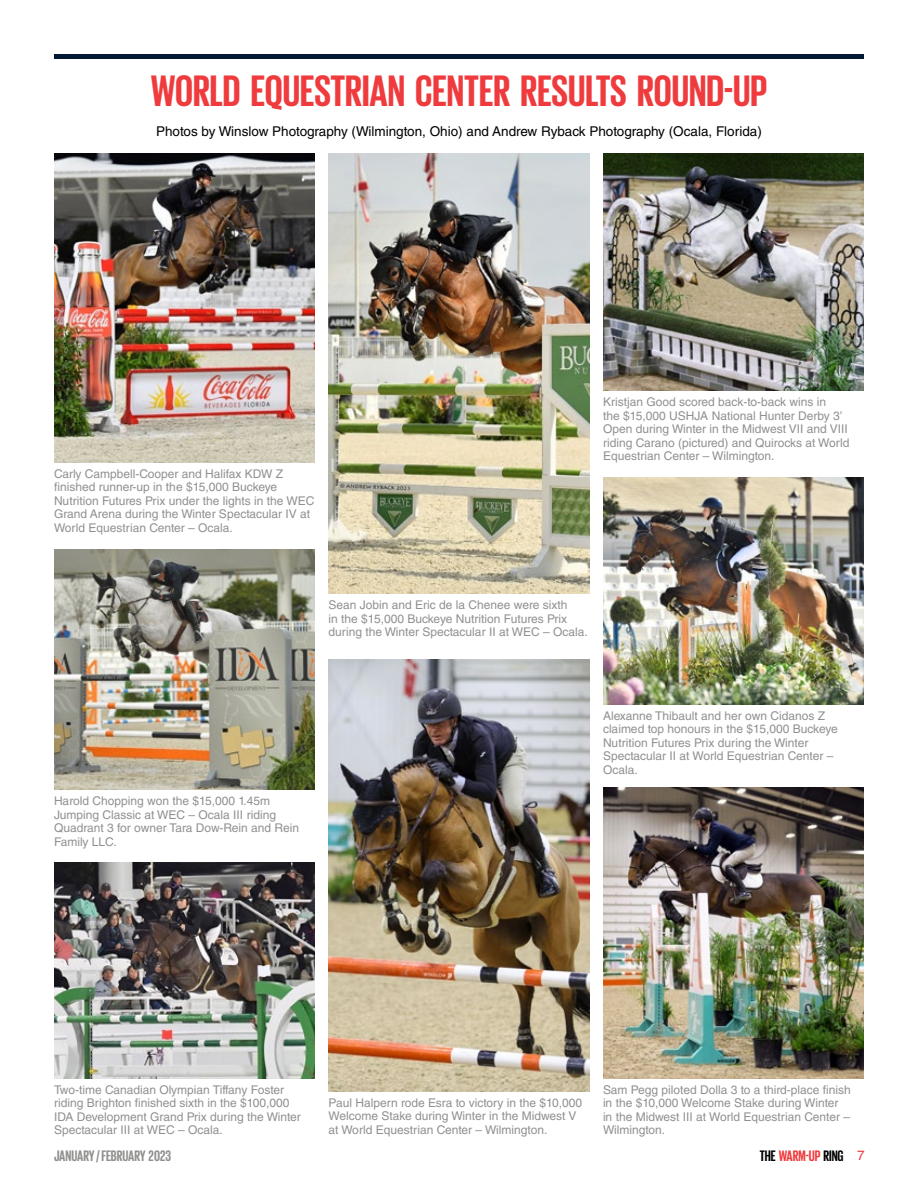
<style>
.page{position:relative;width:918px;height:1188px;background:#fff}
.page>*{position:absolute;margin:0;border:0;box-sizing:border-box;transform-origin:0 0}
.t1{font:700 45px "Giorgio Sans";color:#ef3b3d}
.t2{font:700 15.6px "Giorgio Sans";color:#90918f}
.t3{font:700 15.6px "Giorgio Sans";color:#000}
.t4{font:13.5px "Helvetica LT Std";color:#000}
.t5{font:12px/13.5px "Helvetica LT Std";color:#90918f}
.s1{color:#ef3b3d}
.s2{font-family:"Helvetica LT Std";font-weight:400;font-size:13.5px;color:#ef3b3d}
</style>
<div class="page">
<div style="left:54px;top:54px;width:810px;height:5px;background:#001a33"></div>
<img style="left:328px;top:660px;width:262px;height:432px">
<img style="left:603px;top:788px;width:261px;height:290px">
<img style="left:54px;top:153px;width:261px;height:310px">
<img style="left:54px;top:549px;width:261px;height:241px">
<img style="left:54px;top:863px;width:261px;height:215px">
<img style="left:328px;top:153px;width:262px;height:441px">
<img style="left:603px;top:153px;width:261px;height:238px">
<img style="left:603px;top:478px;width:261px;height:227px">
<h1 class="t1" style="left:151px;top:68px;width:618px">WORLD EQUESTRIAN CENTER RESULTS ROUND-UP</h1>
<p class="t4" style="left:156px;top:123px;width:608px">Photos by Winslow Photography (Wilmington, Ohio) and Andrew Ryback Photography (Ocala, Florida)</p>
<p class="t5" style="left:54px;top:467px;width:262px">Carly Campbell-Cooper and Halifax KDW Z finished runner-up in the $15,000 Buckeye Nutrition Futures Prix under the lights in the WEC Grand Arena during the Winter Spectacular IV at World Equestrian Center – Ocala.</p>
<p class="t5" style="left:603px;top:395px;width:248px">Kristjan Good scored back-to-back wins in<br>the $15,000 USHJA National Hunter Derby 3’ Open during Winter in the Midwest VII and VIII riding Carano (pictured) and Quirocks at World Equestrian Center – Wilmington.</p>
<p class="t5" style="left:328px;top:598px;width:261px">Sean Jobin and Eric de la Chenee were sixth<br>in the $15,000 Buckeye Nutrition Futures Prix during the Winter Spectacular II at WEC – Ocala.</p>
<p class="t5" style="left:54px;top:794px;width:247px">Harold Chopping won the $15,000 1.45m Jumping Classic at WEC – Ocala III riding Quadrant 3 for owner Tara Dow-Rein and Rein Family LLC.</p>
<p class="t5" style="left:603px;top:709px;width:236px">Alexanne Thibault and her own Cidanos Z claimed top honours in the $15,000 Buckeye Nutrition Futures Prix during the Winter Spectacular II at World Equestrian Center – Ocala.</p>
<p class="t5" style="left:54px;top:1083px;width:248px">Two-time Canadian Olympian Tiffany Foster riding Brighton finished sixth in the $100,000<br>IDA Development Grand Prix during the Winter Spectacular III at WEC – Ocala.</p>
<p class="t5" style="left:328px;top:1096px;width:255px">Paul Halpern rode Esra to victory in the $10,000<br>Welcome Stake during Winter in the Midwest V at World Equestrian Center – Wilmington.</p>
<p class="t5" style="left:603px;top:1083px;width:249px">Sam Pegg piloted Dolla 3 to a third-place finish in the $10,000 Welcome Stake during Winter<br>in the Midwest III at World Equestrian Center – Wilmington.</p>
<h2 class="t2" style="left:54px;top:1148px;width:119px">JANUARY / FEBRUARY 2023</h2>
<h2 class="t3" style="left:760px;top:1148px;width:107px">THE <span class="s1">WARM-UP</span> RING <span class="s2">7</span></h2>
</div>
